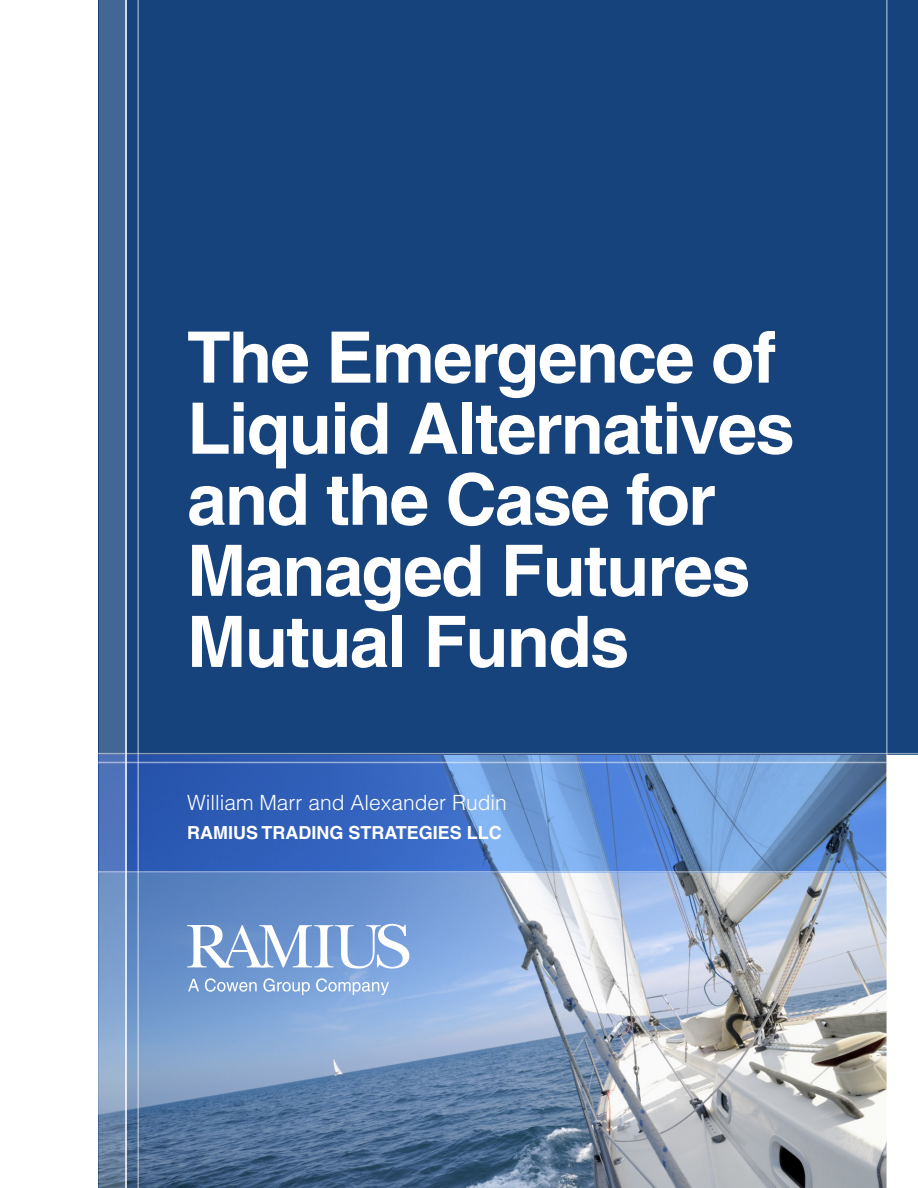
<style>
.page{position:relative;width:918px;height:1188px;background:#fff}
.page>*{position:absolute;margin:0;border:0;box-sizing:border-box;transform-origin:0 0}
.t1{font:700 71.1px/71.1px "Helvetica";letter-spacing:-.025em;color:#fff}
.t2{font:300 21px "Helvetica";color:#fff}
.t3{font:700 18px "Helvetica";color:#fff}
</style>
<div class="page">
<img style="left:98px;top:873px;width:788px;height:315px">
<div style="left:98px;top:0;width:820px;height:754px;background:#16437b"></div>
<svg style="left:188px;top:979px;width:11px;height:12px"></svg>
<svg style="left:205px;top:978px;width:52px;height:14px"></svg>
<svg style="left:263px;top:978px;width:47px;height:17px"></svg>
<svg style="left:316px;top:978px;width:73px;height:17px"></svg>
<svg style="left:187px;top:924px;width:222px;height:45px"></svg>
<svg style="left:98px;top:753px;width:820px;height:120px;background:#5883c8"></svg>
<hr style="left:137px;top:0;width:2px;height:1188px;background:#fff">
<hr style="left:886px;top:0;width:2px;height:1188px;background:#fff">
<hr style="left:0;top:762px;width:918px;height:1px;background:#fff">
<svg style="left:99px;top:0;width:28px;height:1187px;background:#5476a4"></svg>
<p class="t1" style="left:187px;top:321px;width:609px">The Emergence of<br>Liquid Alternatives and the Case for<br>Managed Futures<br>Mutual Funds</p>
<p class="t2" style="left:187px;top:790px;width:321px">William Marr and Alexander Rudin</p>
<p class="t3" style="left:187px;top:821px;width:316px">RAMIUS TRADING STRATEGIES LLC</p>
</div>
